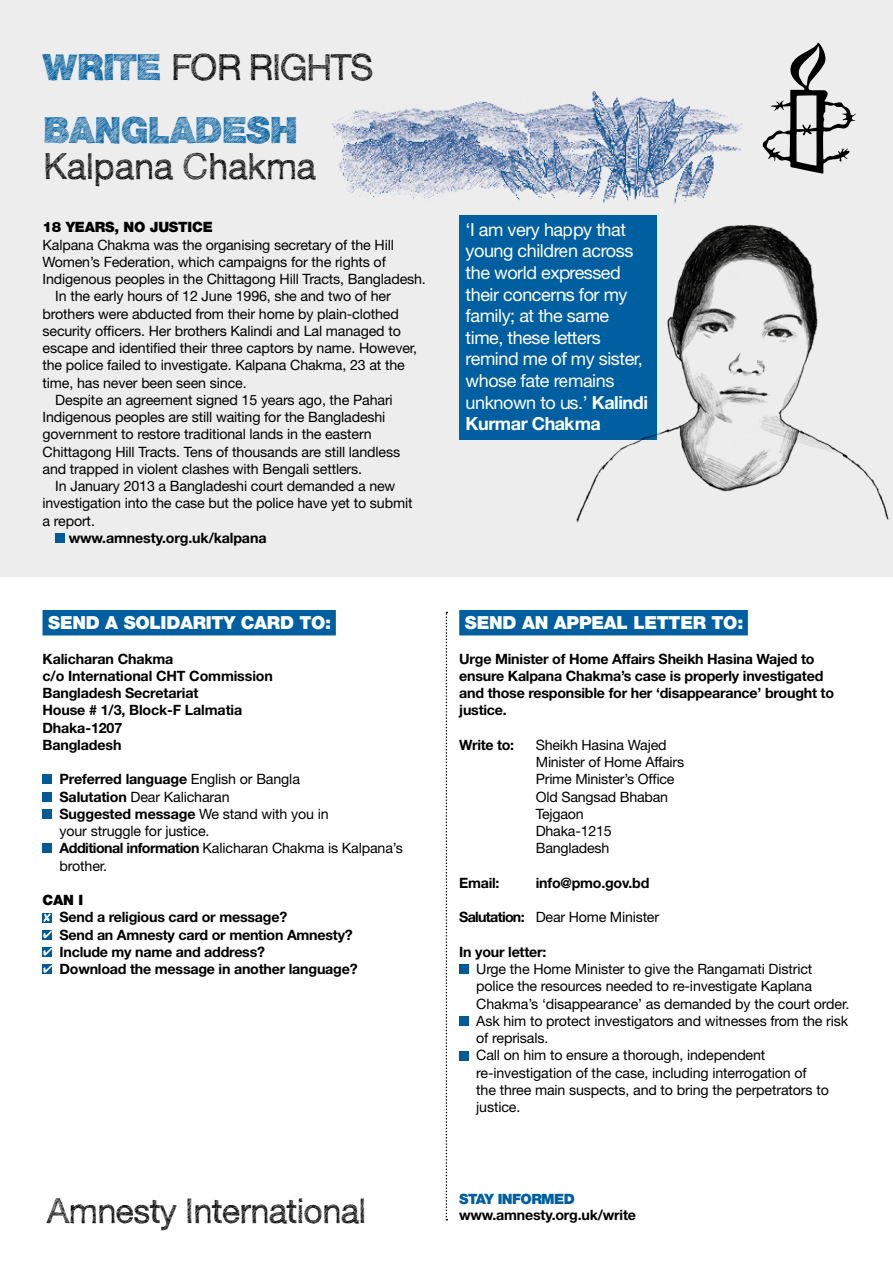
<style>
.page{position:relative;width:893px;height:1263px;background:#fff}
.page>*{position:absolute;margin:0;border:0;box-sizing:border-box;transform-origin:0 0}
.t1{font:36px "Sketchetik";letter-spacing:-.04em;color:#000}
.t2{font:36px "Sketchetik";letter-spacing:-.01em;color:#000}
.t3{font:900 36px "Sketchetik";letter-spacing:-.03em;color:#005fa0}
.t4{font:34.2px "Sketchetik";letter-spacing:-.025em;color:#000}
.t5{font:18px/21.6px "Helvetica Neue";letter-spacing:-.025em;color:#fff}
.t6{font:900 18px "Helvetica Neue";letter-spacing:-.015em;color:#fff}
.t7{font:14.25px/17.2px "Helvetica Neue";letter-spacing:-.01em;color:#000}
.t8{font:700 14.25px/17.2px "Helvetica Neue";letter-spacing:-.015em;color:#000}
.t9{font:900 14.25px "Helvetica Neue";letter-spacing:-.015em;color:#000}
.t10{font:900 14.25px "Helvetica Neue";letter-spacing:-.04em;color:#005fa0}
.s1{font-weight:900;color:#005fa0}
.s2{font-weight:700}
</style>
<div class="page">
<div style="left:0;top:0;width:893px;height:577px;background:#ededed"></div>
<div style="left:55px;top:533px;width:10px;height:10px;background:#005a98"></div>
<div style="left:459px;top:610px;width:289px;height:25px;background:#005fa0"></div>
<div style="left:459px;top:964px;width:10px;height:10px;background:#005a98"></div>
<div style="left:459px;top:1016px;width:10px;height:10px;background:#005a98"></div>
<div style="left:459px;top:1050px;width:10px;height:10px;background:#005a98"></div>
<svg style="left:811px;top:42px;width:45px;height:132px"></svg>
<svg style="left:446px;top:612px;width:1px;height:608px"></svg>
<div style="left:43px;top:610px;width:293px;height:25px;background:#005fa0"></div>
<div style="left:43px;top:774px;width:9px;height:10px;background:#005a98"></div>
<div style="left:43px;top:792px;width:9px;height:10px;background:#005a98"></div>
<div style="left:43px;top:809px;width:9px;height:10px;background:#005a98"></div>
<div style="left:43px;top:843px;width:9px;height:10px;background:#005a98"></div>
<svg style="left:43px;top:913px;width:8px;height:9px"></svg>
<svg style="left:43px;top:938px;width:9px;height:2px"></svg>
<svg style="left:43px;top:930px;width:9px;height:8px"></svg>
<div style="left:43px;top:947px;width:9px;height:10px;background:#005a98"></div>
<svg style="left:43px;top:948px;width:9px;height:8px"></svg>
<div style="left:43px;top:964px;width:9px;height:10px;background:#005a98"></div>
<svg style="left:43px;top:965px;width:9px;height:8px"></svg>
<div style="left:459px;top:215px;width:197px;height:224px;background:#005fa0"></div>
<img style="left:566px;top:215px;width:323px;height:308px">
<img style="left:332px;top:49px;width:480px;height:155px">
<h1 class="t1" style="left:43px;top:45px;width:332px"><span class="s1">WRITE</span> FOR RIGHTS</h1>
<h1 class="t3" style="left:43px;top:109px;width:256px">BANGLADESH</h1>
<h1 class="t2" style="left:43px;top:144px;width:274px">Kalpana Chakma</h1>
<p class="t9" style="left:43px;top:219px;width:172px">18 YEARS, NO JUSTICE</p>
<p class="t7" style="left:43px;top:236px;width:353px">Kalpana Chakma was the organising secretary of the Hill</p>
<p class="t7" style="left:43px;top:253px;width:345px">Women’s Federation, which campaigns for the rights of</p>
<p class="t7" style="left:43px;top:270px;width:385px">Indigenous peoples in the Chittagong Hill Tracts, Bangladesh.</p>
<p class="t7" style="left:55px;top:287px;width:337px">In the early hours of 12 June 1996, she and two of her</p>
<p class="t7" style="left:43px;top:305px;width:358px">brothers were abducted from their home by plain-clothed</p>
<p class="t7" style="left:43px;top:322px;width:360px">security officers. Her brothers Kalindi and Lal managed to</p>
<p class="t7" style="left:43px;top:339px;width:376px">escape and identified their three captors by name. However,</p>
<p class="t7" style="left:43px;top:356px;width:364px">the police failed to investigate. Kalpana Chakma, 23 at the</p>
<p class="t7" style="left:43px;top:374px;width:206px">time, has never been seen since.</p>
<p class="t7" style="left:55px;top:391px;width:339px">Despite an agreement signed 15 years ago, the Pahari</p>
<p class="t7" style="left:43px;top:408px;width:344px">Indigenous peoples are still waiting for the Bangladeshi</p>
<p class="t7" style="left:43px;top:425px;width:331px">government to restore traditional lands in the eastern</p>
<p class="t7" style="left:43px;top:443px;width:359px">Chittagong Hill Tracts. Tens of thousands are still landless</p>
<p class="t7" style="left:43px;top:460px;width:321px">and trapped in violent clashes with Bengali settlers.</p>
<p class="t7" style="left:55px;top:477px;width:342px">In January 2013 a Bangladeshi court demanded a new</p>
<p class="t7" style="left:43px;top:494px;width:371px">investigation into the case but the police have yet to submit</p>
<p class="t7" style="left:43px;top:512px;width:54px">a report.</p>
<p class="t8" style="left:69px;top:529px;width:199px">www.amnesty.org.uk/kalpana</p>
<p class="t6" style="left:48px;top:612px;width:285px">SEND A SOLIDARITY CARD TO:</p>
<p class="t8" style="left:43px;top:650px;width:232px">Kalicharan Chakma<br>c/o International CHT Commission<br>Bangladesh Secretariat<br>House # 1/3, Block-F Lalmatia<br>Dhaka-1207<br>Bangladesh</p>
<p class="t7" style="left:60px;top:770px;width:345px"><span class="s2">Preferred language</span> English or Bangla<br><span class="s2">Salutation</span> Dear Kalicharan<br><span class="s2">Suggested message</span> We stand with you in<br>your struggle for justice.<br><span class="s2">Additional information</span> Kalicharan Chakma is Kalpana’s brother.</p>
<p class="t9" style="left:43px;top:891px;width:42px">CAN I</p>
<p class="t8" style="left:60px;top:908px;width:300px">Send a religious card or message?<br>Send an Amnesty card or mention Amnesty?<br>Include my name and address?<br>Download the message in another language?</p>
<h2 class="t4" style="left:47px;top:1191px;width:321px">Amnesty International</h2>
<p class="t5" style="left:466px;top:218px;width:184px">‘I am very happy that young children across the world expressed their concerns for my family; at the same time, these letters remind me of my sister, whose fate remains unknown to us.’ <span class="s2">Kalindi<br>Kurmar Chakma</span></p>
<p class="t6" style="left:465px;top:612px;width:280px">SEND AN APPEAL LETTER TO:</p>
<p class="t8" style="left:459px;top:650px;width:376px">Urge Minister of Home Affairs Sheikh Hasina Wajed to ensure Kalpana Chakma’s case is properly investigated and those responsible for her ‘disappearance’ brought to justice.</p>
<p class="t8" style="left:459px;top:736px;width:56px">Write to:</p>
<p class="t7" style="left:536px;top:736px;width:150px">Sheikh Hasina Wajed<br>Minister of Home Affairs<br>Prime Minister’s Office<br>Old Sangsad Bhaban<br>Tejgaon<br>Dhaka-1215<br>Bangladesh</p>
<p class="t8" style="left:459px;top:874px;width:42px">Email:</p>
<p class="t8" style="left:536px;top:874px;width:115px">info@pmo.gov.bd</p>
<p class="t7" style="left:459px;top:908px;width:201px"><span class="s2">Salutation:</span> Dear Home Minister</p>
<p class="t8" style="left:459px;top:943px;width:89px">In your letter:</p>
<p class="t7" style="left:476px;top:960px;width:375px">Urge the Home Minister to give the Rangamati District police the resources needed to re-investigate Kaplana Chakma’s ‘disappearance’ as demanded by the court order.<br>Ask him to protect investigators and witnesses from the risk of reprisals.<br>Call on him to ensure a thorough, independent re-investigation of the case, including interrogation of<br>the three main suspects, and to bring the perpetrators to justice.</p>
<p class="t10" style="left:459px;top:1190px;width:117px">STAY INFORMED</p>
<p class="t8" style="left:459px;top:1206px;width:178px">www.amnesty.org.uk/write</p>
</div>
